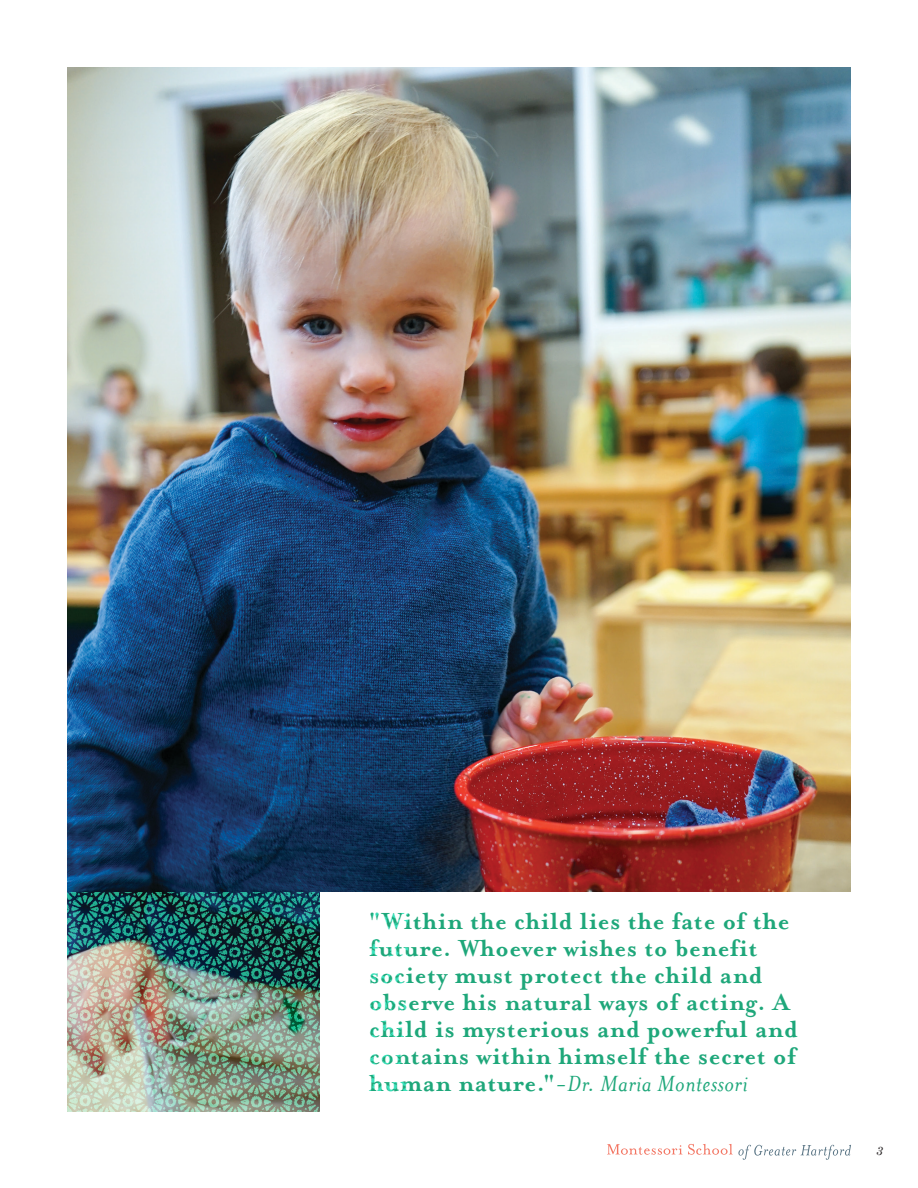
<style>
.page{position:relative;width:918px;height:1188px;background:#fff}
.page>*{position:absolute;margin:0;border:0;box-sizing:border-box;transform-origin:0 0}
.t1{font:700 27px/27px "Mrs Eaves";letter-spacing:.02em;color:#1ea77a}
.t2{font:italic 25.5px "Mrs Eaves";letter-spacing:.02em;color:#1ea77a}
.t3{font:italic 12px "Century Schoolbook";color:#231f20}
.s1{font-weight:700;font-style:normal;font-size:27px}
</style>
<div class="page">
<svg style="left:607px;top:1144px;width:244px;height:16px"></svg>
<img style="left:68px;top:68px;width:782px;height:824px">
<img style="left:68px;top:892px;width:252px;height:220px">
<p class="t1" style="left:369px;top:908px;width:430px">"Within the child lies the fate of the future. Whoever wishes to benefit society must protect the child and observe his natural ways of acting. A child is mysterious and powerful and contains within himself the secret of</p>
<p class="t2" style="left:369px;top:1070px;width:380px"><span class="s1">human nature."</span>-Dr. Maria Montessori</p>
<p class="t3" style="left:876px;top:1141px;width:8px">3</p>
</div>
